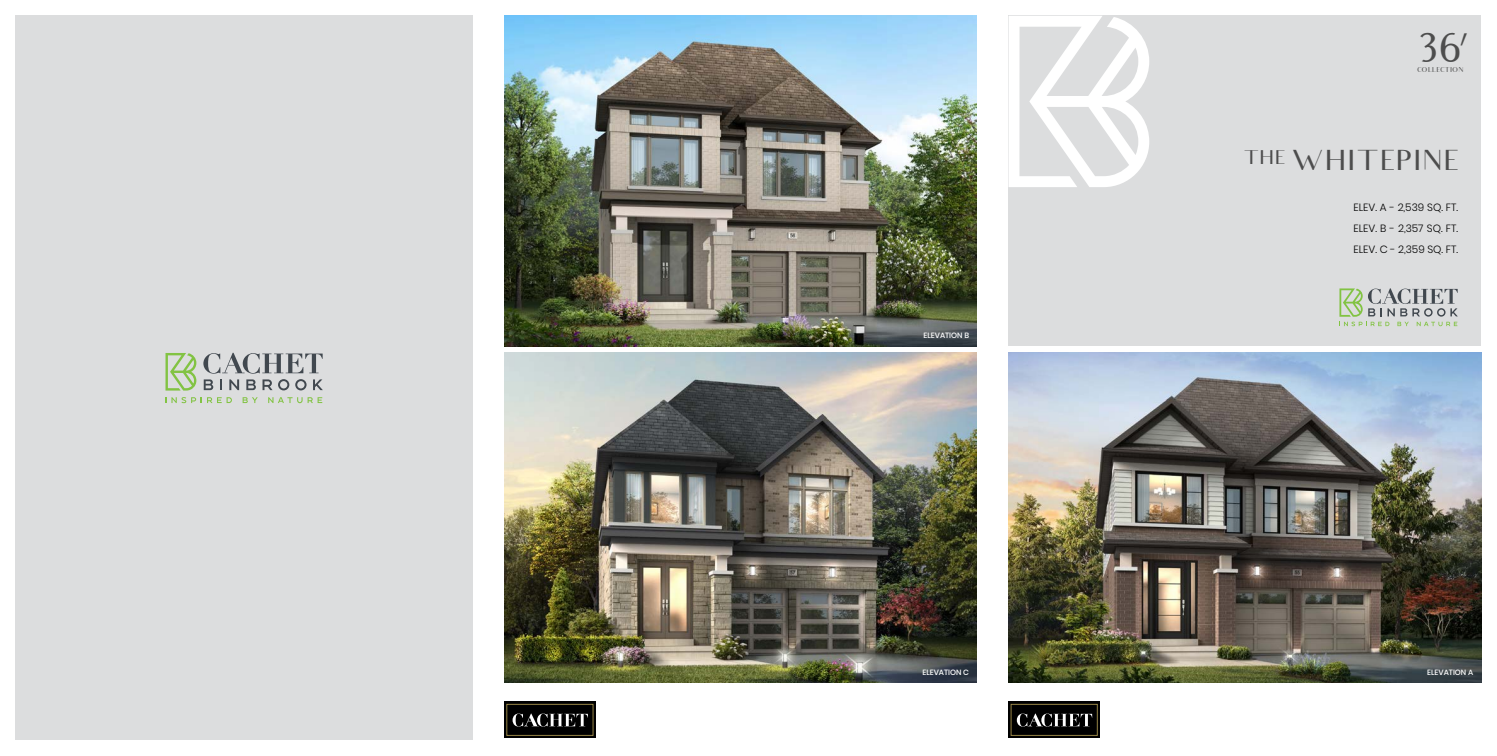
<style>
.page{position:relative;width:1497px;height:756px;background:#fff}
.page>*{position:absolute;margin:0;border:0;box-sizing:border-box;transform-origin:0 0}
.t1{font:40.51px "Audrey";color:#4d4d4d}
.t2{font:28px "Audrey";color:#4d4d4d}
.t3{font:300 10.5px/21px "Poppins";color:#000;text-align:justify}
.t4{font:500 7.61px "Poppins";color:#fff}
.t5{font:6.91px "Audrey";color:#4d4d4d}
</style>
<div class="page">
<div style="left:1008px;top:16px;width:473px;height:330px;background:#dcddde"></div>
<img style="left:1008px;top:353px;width:472px;height:330px">
<svg style="left:1008px;top:16px;width:141px;height:171px"></svg>
<img style="left:504px;top:16px;width:472px;height:330px">
<img style="left:504px;top:353px;width:472px;height:330px">
<svg style="left:1339px;top:288px;width:118px;height:38px"></svg>
<div style="left:1008px;top:702px;width:91px;height:36px;background:#000"></div>
<div style="left:1010px;top:704px;width:87px;height:32px;border:1px solid #968446"></div>
<svg style="left:1016px;top:714px;width:76px;height:13px"></svg>
<div style="left:504px;top:702px;width:91px;height:36px;background:#000"></div>
<div style="left:506px;top:704px;width:87px;height:32px;border:1px solid #968446"></div>
<svg style="left:512px;top:714px;width:76px;height:13px"></svg>
<div style="left:15px;top:16px;width:457px;height:724px;background:#dcddde"></div>
<svg style="left:165px;top:353px;width:31px;height:38px"></svg>
<svg style="left:165px;top:397px;width:67px;height:6px"></svg>
<svg style="left:242px;top:397px;width:16px;height:6px"></svg>
<svg style="left:268px;top:397px;width:54px;height:6px"></svg>
<svg style="left:203px;top:353px;width:120px;height:37px"></svg>
<h1 class="t1" style="left:1414px;top:24px;width:53px">36’</h1>
<p class="t5" style="left:1416px;top:66px;width:48px">COLLECTION</p>
<h2 class="t2" style="left:1243px;top:144px;width:218px"><sup>THE</sup> WHITEPINE</h2>
<p class="t4" style="left:923px;top:331px;width:47px">ELEVATION B</p>
<p class="t3" style="left:1353px;top:197px;width:106px">ELEV. A - 2,539 SQ. FT.<br>ELEV. B - 2,357 SQ. FT.<br>ELEV. C - 2,359 SQ. FT.</p>
<p class="t4" style="left:922px;top:667px;width:48px">ELEVATION C</p>
<p class="t4" style="left:1427px;top:667px;width:48px">ELEVATION A</p>
</div>
